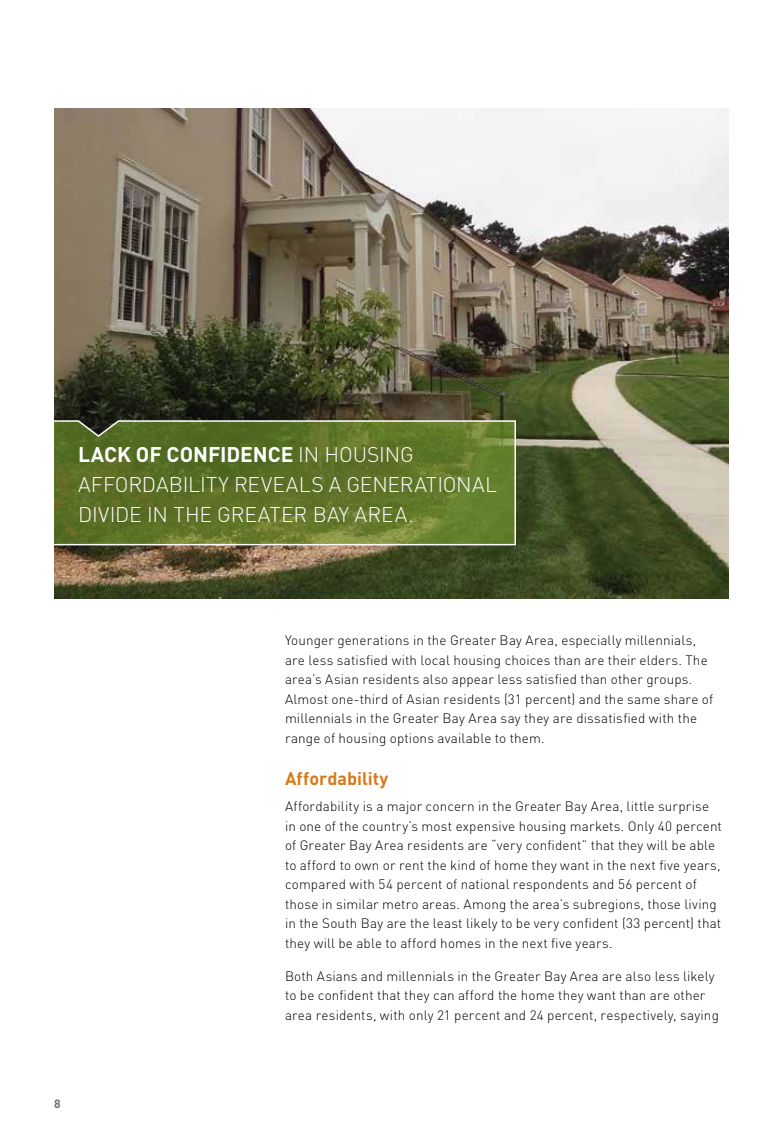
<style>
.page{position:relative;width:783px;height:1134px;background:#fff}
.page>*{position:absolute;margin:0;border:0;box-sizing:border-box;transform-origin:0 0}
.t1{font:300 21px/30px "DIN";letter-spacing:-.005em;color:#fff}
.t2{font:700 18px "DIN";color:#d77a1a}
.t3{font:300 13.5px/19.5px "DIN";letter-spacing:.01em;color:#000}
.t4{font:700 12px "DIN";color:#6a747b}
.s1{font-weight:700}
</style>
<div class="page">
<img style="left:54px;top:108px;width:675px;height:490px">
<svg style="left:54px;top:420px;width:463px;height:126px;background:#62772e"></svg>
<h1 class="t1" style="left:78px;top:439px;width:421px"><span class="s1">LACK OF CONFIDENCE</span> IN HOUSING<br>AFFORDABILITY REVEALS A GENERATIONAL<br>DIVIDE IN THE GREATER BAY AREA.</h1>
<p class="t4" style="left:54px;top:1096px;width:8px">8</p>
<p class="t3" style="left:285px;top:631px;width:430px">Younger generations in the Greater Bay Area, especially millennials, are less satisfied with local housing choices than are their elders. The area’s Asian residents also appear less satisfied than other groups.<br>Almost one-third of Asian residents (31 percent) and the same share of millennials in the Greater Bay Area say they are dissatisfied with the range of housing options available to them.</p>
<h2 class="t2" style="left:285px;top:767px;width:105px">Affordability</h2>
<p class="t3" style="left:285px;top:796px;width:438px">Affordability is a major concern in the Greater Bay Area, little surprise in one of the country’s most expensive housing markets. Only 40 percent of Greater Bay Area residents are “very confident” that they will be able to afford to own or rent the kind of home they want in the next five years, compared with 54 percent of national respondents and 56 percent of those in similar metro areas. Among the area’s subregions, those living in the South Bay are the least likely to be very confident (33 percent) that they will be able to afford homes in the next five years.</p>
<p class="t3" style="left:285px;top:966px;width:435px">Both Asians and millennials in the Greater Bay Area are also less likely to be confident that they can afford the home they want than are other area residents, with only 21 percent and 24 percent, respectively, saying</p>
</div>
